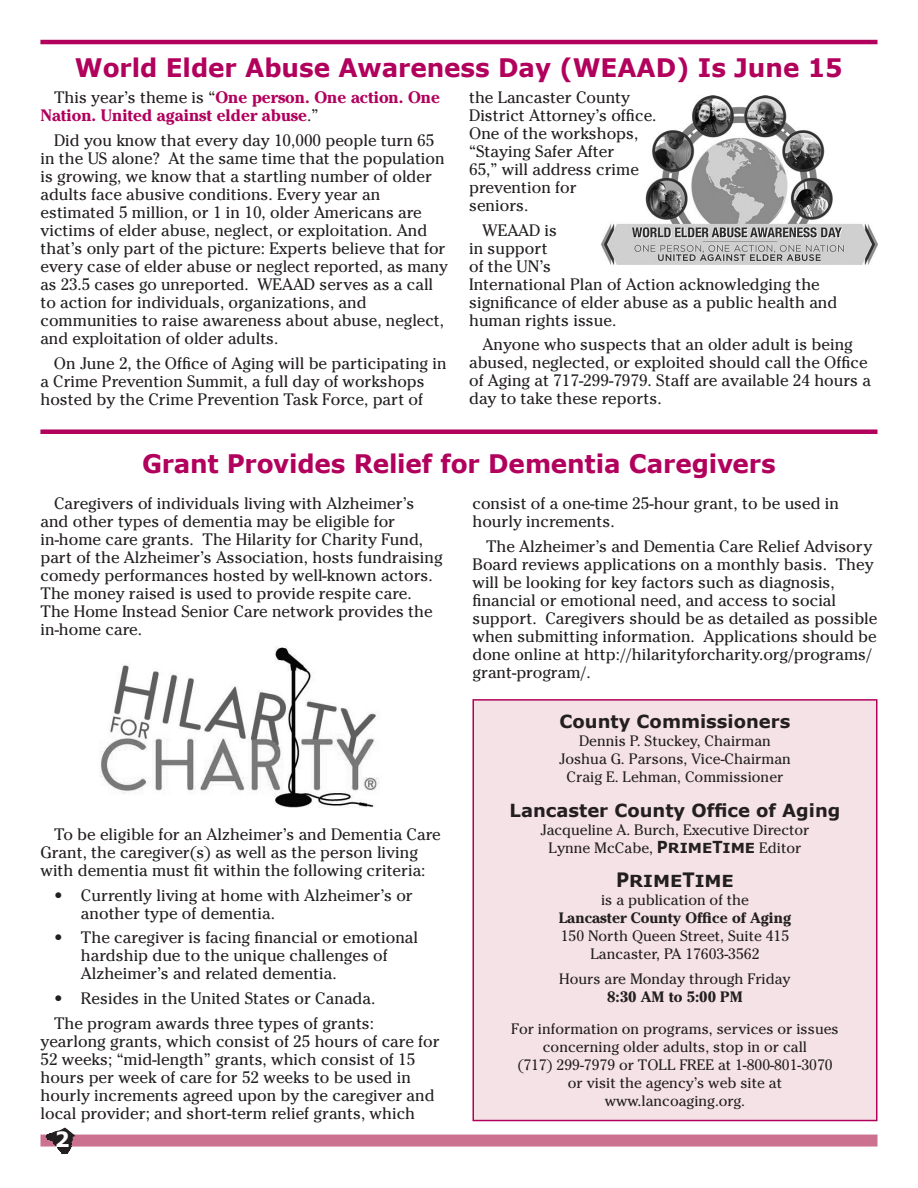
<style>
.page{position:relative;width:918px;height:1188px;background:#fff}
.page>*{position:absolute;margin:0;border:0;box-sizing:border-box;transform-origin:0 0}
.t1{font:700 25.5px "Verdana";letter-spacing:-.005em;color:#b1015c}
.t2{font:700 21px "Verdana";color:#fff}
.t3{font:700 18px "Verdana";color:#231f20}
.t4{font:16.5px/18px "Cheltenham";color:#231f20}
.t5{font:700 16.5px/18px "Cheltenham";color:#b1015c}
.t6{font:700 16.5px "Verdana";color:#231f20;scale:1.09 1}
.t7{font:15px/18px "Cheltenham";color:#231f20;text-align:center}
.t8{font:700 15px "Cheltenham";color:#231f20}
.s1{font-weight:400;color:#231f20}
.s2{font-family:"Verdana";font-weight:700;font-size:16.5px}
.s3{font-family:"Verdana";font-weight:700;font-size:13.8px}
.s4{font-size:19.8px}
</style>
<div class="page">
<img style="left:601px;top:95px;width:277px;height:169px">
<div style="left:40px;top:1135px;width:838px;height:12px;background:#cc718f"></div>
<svg style="left:47px;top:1128px;width:27px;height:26px"></svg>
<hr style="left:40px;top:40px;width:837px;height:4px;background:#b1015c">
<img style="left:100px;top:646px;width:279px;height:162px">
<div style="left:40px;top:429px;width:837px;height:5px;background:#b1015c"></div>
<div style="left:473px;top:700px;width:404px;height:421px;background:#f5e2e7"></div>
<div style="left:472px;top:699px;width:406px;height:422px;border:2px solid #b1015c"></div>
<h1 class="t1" style="left:75px;top:51px;width:769px">World Elder Abuse Awareness Day (WEAAD) Is June 15</h1>
<p class="t5" style="left:41px;top:88px;width:401px;text-indent:13px"><span class="s1">This year’s theme is “</span>One person. One action. One<br>Nation. United against elder abuse <span class="s1">.”</span></p>
<p class="t4" style="left:40px;top:131px;width:409px;text-indent:14px">Did you know that every day 10,000 people turn 65 in the US alone? At the same time that the population is growing, we know that a startling number of older adults face abusive conditions . Every year an estimated 5 million, or 1 in 10, older Americans are victims of elder abuse, neglect, or exploitation . And that’s only part of the picture: Experts believe that for every case of elder abuse or neglect reported, as many as 23 .5 cases go unreported . WEAAD serves as a call to action for individuals, organizations, and communities to raise awareness about abuse, neglect, and exploitation of older adults .</p>
<p class="t4" style="left:40px;top:354px;width:408px;text-indent:14px">On June 2, the Office of Aging will be participating in a Crime Prevention Summit, a full day of workshops hosted by the Crime Prevention Task Force, part of</p>
<p class="t4" style="left:469px;top:88px;width:189px">the Lancaster County<br>District Attorney’s office .<br>One of the workshops, “Staying Safer After<br>65,” will address crime prevention for<br>seniors .</p>
<p class="t4" style="left:469px;top:221px;width:370px;text-indent:13px">WEAAD is<br>in support<br>of the UN’s<br>International Plan of Action acknowledging the significance of elder abuse as a public health and human rights issue .</p>
<p class="t4" style="left:469px;top:336px;width:403px;text-indent:13px">Anyone who suspects that an older adult is being abused, neglected, or exploited should call the Office of Aging at 717-299-7979 . Staff are available 24 hours a day to take these reports .</p>
<h1 class="t1" style="left:142px;top:447px;width:635px">Grant Provides Relief for Dementia Caregivers</h1>
<p class="t4" style="left:41px;top:494px;width:404px;text-indent:13px">Caregivers of individuals living with Alzheimer’s and other types of dementia may be eligible for in-home care grants . The Hilarity for Charity Fund, part of the Alzheimer’s Association, hosts fundraising comedy performances hosted by well-known actors .<br>The money raised is used to provide respite care .<br>The Home Instead Senior Care network provides the in-home care .</p>
<p class="t4" style="left:473px;top:494px;width:368px">consist of a one-time 25-hour grant, to be used in hourly increments .</p>
<p class="t4" style="left:473px;top:537px;width:406px;text-indent:13px">The Alzheimer’s and Dementia Care Relief Advisory Board reviews applications on a monthly basis . They will be looking for key factors such as diagnosis, financial or emotional need, and access to social support . Caregivers should be as detailed as possible when submitting information . Applications should be done online at http://hilarityforcharity .org/programs/ grant-program/ .</p>
<p class="t3" style="left:560px;top:710px;width:233px">County Commissioners</p>
<p class="t7" style="left:559px;top:732px;width:233px">Dennis P . Stuckey, Chairman<br>Joshua G . Parsons, Vice-Chairman<br>Craig E . Lehman, Commissioner</p>
<p class="t3" style="left:510px;top:799px;width:332px">Lancaster County Office of Aging</p>
<p class="t7" style="left:540px;top:821px;width:271px">Jacqueline A . Burch, Executive Director<br>Lynne McCabe, <span class="s2">P</span><span class="s3">RIME</span><span class="s2">T</span><span class="s3">IME</span> Editor</p>
<p class="t6" style="left:616px;top:871px;width:110px"><span class="s4">P</span>RIME<span class="s4">T</span>IME</p>
<p class="t7" style="left:601px;top:891px;width:149px">is a publication of the</p>
<p class="t8" style="left:559px;top:909px;width:234px">Lancaster County Office of Aging</p>
<p class="t7" style="left:561px;top:927px;width:230px">150 North Queen Street, Suite 415<br>Lancaster, PA 17603-3562</p>
<p class="t7" style="left:559px;top:970px;width:233px">Hours are Monday through Friday</p>
<p class="t8" style="left:607px;top:988px;width:137px">8:30 AM to 5:00 PM</p>
<p class="t7" style="left:511px;top:1020px;width:329px">For information on programs, services or issues concerning older adults, stop in or call<br>(717) 299-7979 or TOLL FREE at 1-800-801-3070 or visit the agency’s web site at<br>www .lancoaging .org .</p>
<p class="t4" style="left:41px;top:825px;width:402px;text-indent:13px">To be eligible for an Alzheimer’s and Dementia Care<br>Grant, the caregiver(s) as well as the person living with dementia must fit within the following criteria:</p>
<p class="t4" style="left:81px;top:886px;width:333px;text-indent:-27px">• Currently living at home with Alzheimer’s or another type of dementia .</p>
<p class="t4" style="left:81px;top:929px;width:339px;text-indent:-27px">• The caregiver is facing financial or emotional hardship due to the unique challenges of<br>Alzheimer’s and related dementia .</p>
<p class="t4" style="left:54px;top:986px;width:323px;line-height:24.8px">• Resides in the United States or Canada .<br>The program awards three types of grants:</p>
<p class="t4" style="left:41px;top:1032px;width:401px">yearlong grants, which consist of 25 hours of care for 52 weeks; “mid-length” grants, which consist of 15 hours per week of care for 52 weeks to be used in hourly increments agreed upon by the caregiver and local provider; and short-term relief grants, which</p>
<p class="t2" style="left:55px;top:1125px;width:16px">2</p>
</div>
